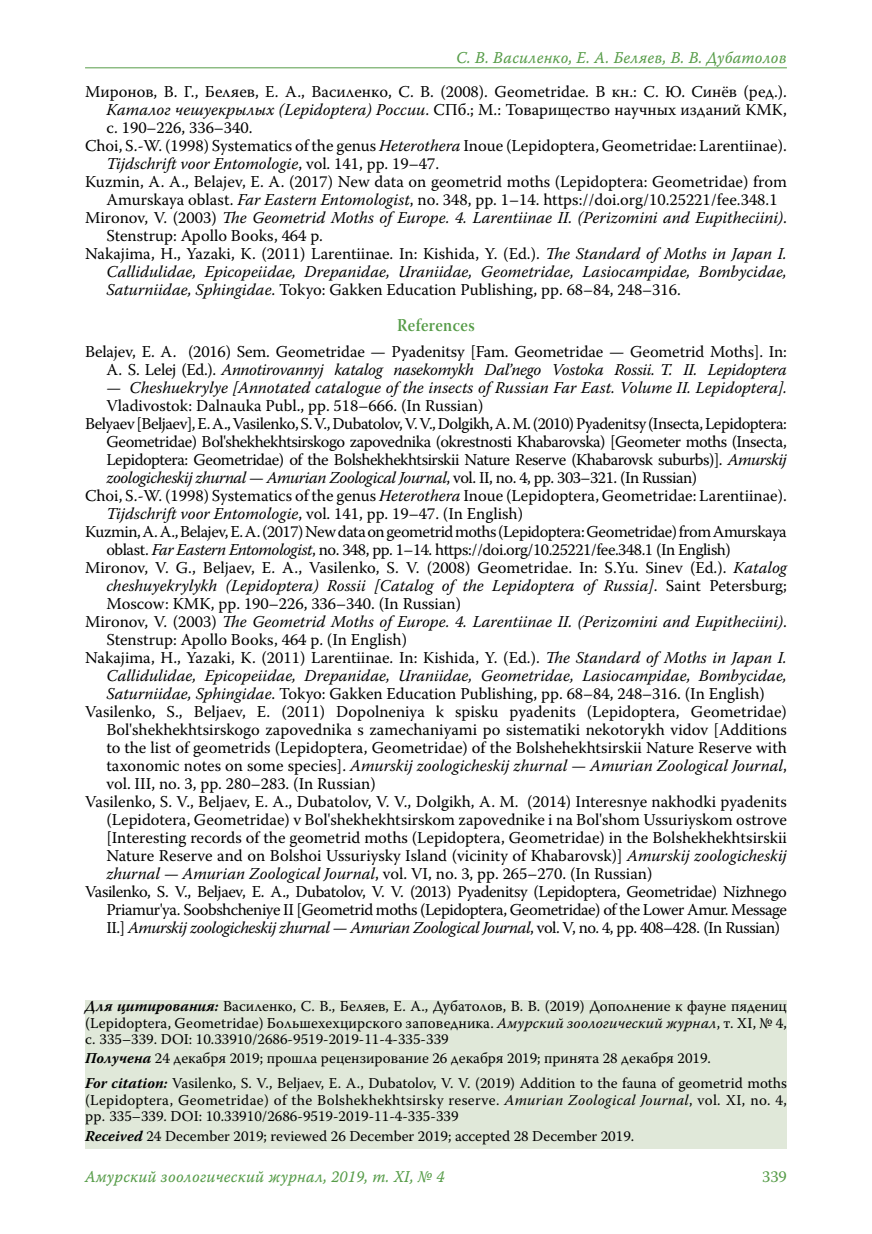
<style>
.page{position:relative;width:872px;height:1234px;background:#fff}
.page>*{position:absolute;margin:0;border:0;box-sizing:border-box;transform-origin:0 0}
.t1{font:18px "Warnock Pro Semibold Subh";letter-spacing:.025em;color:#569c48;scale:.9 1}
.t2{font:16.5px/18px "Warnock Pro";color:#000;text-align:right}
.t3{font:16.5px "Warnock Pro";letter-spacing:-.03em;color:#000}
.t4{font:italic 16.5px "Warnock Pro";color:#000}
.t5{font:italic 16.5px "Warnock Pro";letter-spacing:-.03em;color:#000}
.t6{font:16.5px "Warnock Pro It Capt";letter-spacing:.01em;color:#569c48;scale:.95 1}
.t7{font:16.5px "Warnock Pro";color:#569c48}
.t8{font:15px/16.5px "Warnock Pro";color:#000;text-align:justify}
.t9{font:15px/16.5px "Warnock Pro";letter-spacing:.02em;color:#000}
.s1{font-style:italic}
.s2{font-style:normal}
.s3{font-family:"Calibri";font-style:normal}
.s4{font-weight:700;font-style:italic}
</style>
<div class="page">
<div style="left:85px;top:999px;width:702px;height:149px;background:#e0e8d9"></div>
<hr style="left:85px;top:67px;width:702px;height:1px;background:#569c48">
<p class="t6" style="left:456px;top:48px;width:350px">С. В. Василенко, Е. А. Беляев, В. В. Дубатолов</p>
<p class="t2" style="left:85px;top:82px;width:703px">Миронов, В. Г., Беляев, Е. А., Василенко, С. В. (2008). Geometridae. В кн.: С. Ю. Синёв (ред.).</p>
<p class="t2" style="left:106px;top:100px;width:682px"><span class="s1">Каталог чешуекрылых (Lepidoptera) России</span>. СПб.; М.: Товарищество научных изданий КМК,</p>
<p class="t2" style="left:106px;top:118px;width:148px">с. 190–226, 336–340.</p>
<p class="t2" style="left:85px;top:136px;width:703px">Choi, S.-W. (1998) Systematics of the genus <span class="s1">Heterothera</span> Inoue (Lepidoptera, Geometridae: Larentiinae).</p>
<p class="t4" style="left:106px;top:154px;width:334px">Tijdschrift voor Entomologie<span class="s2">, vol. 141, pp. 19–47.</span></p>
<p class="t2" style="left:85px;top:172px;width:703px">Kuzmin, A. A., Belajev, E. A. (2017) New data on geometrid moths (Lepidoptera: Geometridae) from</p>
<p class="t2" style="left:106px;top:190px;width:673px">Amurskaya oblast. <span class="s1">Far Eastern Entomologist</span>, no. 348, pp. 1–14. https://doi.org/10.25221/fee.348.1</p>
<p class="t4" style="left:85px;top:208px;width:703px"><span class="s2">Mironov, V. (2003)</span> The Geometrid Moths of Europe. 4. Larentiinae II. (Perizomini and Eupitheciini)<span class="s2">.</span></p>
<p class="t2" style="left:106px;top:226px;width:218px">Stenstrup: Apollo Books, 464 p.</p>
<p class="t2" style="left:85px;top:244px;width:703px">Nakajima, H., Yazaki, K. (2011) Larentiinae. In: Kishida, Y. (Ed.). <span class="s1">The Standard of Moths in Japan I.</span></p>
<p class="t4" style="left:106px;top:262px;width:682px">Callidulidae, Epicopeiidae, Drepanidae, Uraniidae, Geometridae, Lasiocampidae, Bombycidae,</p>
<p class="t2" style="left:106px;top:280px;width:576px"><span class="s1">Saturniidae, Sphingidae</span>. Tokyo: Gakken Education Publishing, pp. 68–84, 248–316.</p>
<p class="t1" style="left:397px;top:314px;width:87px">References</p>
<p class="t2" style="left:85px;top:342px;width:703px">Belajev, E. A. (2016) Sem. Geometridae — Pyadenitsy [Fam. Geometridae — Geometrid Moths]. In:<br>A. S. Lelej (Ed.). <span class="s1">Annotirovannyj katalog nasekomykh Dal’nego Vostoka Rossii. T. II. Lepidoptera</span></p>
<p class="t4" style="left:106px;top:377px;width:682px">— Cheshuekrylye [Annotated catalogue of the insects of Russian Far East. Volume II. Lepidoptera].</p>
<p class="t2" style="left:106px;top:396px;width:378px">Vladivostok: Dalnauka Publ., pp. 518–666. (In Russian)</p>
<p class="t3" style="left:85px;top:413px;width:703px">Belyaev [Beljaev], E. A., Vasilenko, S. V., Dubatolov, V. V., Dolgikh, A. M. (2010) Pyadenitsy (Insecta, Lepidoptera:</p>
<p class="t3" style="left:106px;top:431px;width:682px">Geometridae) Bol'shekhekhtsirskogo zapovednika (okrestnosti Khabarovska) [Geometer moths (Insecta,</p>
<p class="t3" style="left:106px;top:449px;width:682px">Lepidoptera: Geometridae) of the Bolshekhekhtsirskii Nature Reserve (Khabarovsk suburbs)]. <span class="s1">Amurskij</span></p>
<p class="t5" style="left:106px;top:467px;width:592px">zoologicheskij zhurnal — Amurian Zoological Journal<span class="s2">, vol. II, no. 4, pp. 303–321. (In Russian)</span></p>
<p class="t2" style="left:85px;top:486px;width:703px">Choi, S.-W. (1998) Systematics of the genus <span class="s1">Heterothera</span> Inoue (Lepidoptera, Geometridae: Larentiinae).</p>
<p class="t2" style="left:106px;top:504px;width:418px"><span class="s1">Tijdschrift voor Entomologie</span>, vol. 141, pp. 19–47. (In English)</p>
<p class="t3" style="left:85px;top:521px;width:703px">Kuzmin, A. A., Belajev, E. A. (2017) New data on geometrid moths (Lepidoptera: Geometridae) from Amurskaya</p>
<p class="t3" style="left:106px;top:539px;width:626px">oblast. <span class="s1">Far Eastern Entomologist</span>, no. 348, pp. 1–14. https://doi.org/10.25221/fee.348.1 (In English)</p>
<p class="t2" style="left:85px;top:558px;width:703px">Mironov, V. G., Beljaev, E. A., Vasilenko, S. V. (2008) Geometridae. In: S.Yu. Sinev (Ed.). <span class="s1">Katalog</span></p>
<p class="t4" style="left:106px;top:575px;width:682px">cheshuyekrylykh (Lepidoptera) Rossii [Catalog of the Lepidoptera of Russia]<span class="s2">. Saint Petersburg;</span></p>
<p class="t2" style="left:106px;top:594px;width:356px">Moscow: KMK, pp. 190–226, 336–340. (In Russian)</p>
<p class="t4" style="left:85px;top:611px;width:703px"><span class="s2">Mironov, V. (2003)</span> The Geometrid Moths of Europe. 4. Larentiinae II. (Perizomini and Eupitheciini)<span class="s2">.</span></p>
<p class="t2" style="left:106px;top:630px;width:302px">Stenstrup: Apollo Books, 464 p. (In English)</p>
<p class="t2" style="left:85px;top:648px;width:703px">Nakajima, H., Yazaki, K. (2011) Larentiinae. In: Kishida, Y. (Ed.). <span class="s1">The Standard of Moths in Japan I.</span></p>
<p class="t4" style="left:106px;top:665px;width:682px">Callidulidae, Epicopeiidae, Drepanidae, Uraniidae, Geometridae, Lasiocampidae, Bombycidae,</p>
<p class="t2" style="left:106px;top:684px;width:660px"><span class="s1">Saturniidae, Sphingidae</span>. Tokyo: Gakken Education Publishing, pp. 68–84, 248–316. (In English)</p>
<p class="t2" style="left:85px;top:702px;width:703px">Vasilenko, S., Beljaev, E. (2011) Dopolneniya k spisku pyadenits (Lepidoptera, Geometridae)</p>
<p class="t2" style="left:106px;top:720px;width:682px">Bol'shekhekhtsirskogo zapovednika s zamechaniyami po sistematiki nekotorykh vidov [Additions</p>
<p class="t2" style="left:106px;top:738px;width:682px">to the list of geometrids (Lepidoptera, Geometridae) of the Bolshehekhtsirskii Nature Reserve with</p>
<p class="t4" style="left:106px;top:755px;width:682px"><span class="s2">taxonomic notes on some species].</span> Amurskij zoologicheskij zhurnal — Amurian Zoological Journal<span class="s2">,</span></p>
<p class="t2" style="left:106px;top:774px;width:271px">vol. III, no. 3, pp. 280–283. (In Russian)</p>
<p class="t2" style="left:85px;top:792px;width:703px">Vasilenko, S. V., Beljaev, E. A., Dubatolov, V. V., Dolgikh, A. M. (2014) Interesnye nakhodki pyadenits</p>
<p class="t2" style="left:106px;top:810px;width:682px">(Lepidotera, Geometridae) v Bol'shekhekhtsirskom zapovednike i na Bol'shom Ussuriyskom ostrove</p>
<p class="t2" style="left:106px;top:828px;width:682px">[Interesting records of the geometrid moths (Lepidoptera, Geometridae) in the Bolshekhekhtsirskii</p>
<p class="t2" style="left:106px;top:846px;width:682px">Nature Reserve and on Bolshoi Ussuriysky Island (vicinity of Khabarovsk)] <span class="s1">Amurskij zoologicheskij</span></p>
<p class="t2" style="left:106px;top:864px;width:547px"><span class="s1">zhurnal — Amurian Zoological Journal</span>, vol. VI, no. 3, pp. 265–270. (In Russian)</p>
<p class="t3" style="left:85px;top:881px;width:703px">Vasilenko, S. V., Beljaev, E. A., Dubatolov, V. V. (2013) Pyadenitsy (Lepidoptera, Geometridae) Nizhnego</p>
<p class="t3" style="left:106px;top:899px;width:682px">Priamur'ya. Soobshcheniye II [Geometrid moths (Lepidoptera, Geometridae) of the Lower Amur. Message</p>
<p class="t5" style="left:106px;top:917px;width:675px"><span class="s2">II.]</span> Amurskij zoologicheskij zhurnal — Amurian Zoological Journal<span class="s2">, vol. V, no. 4, pp. 408–428</span><span class="s3">.</span> <span class="s2">(In Russian)</span></p>
<p class="t8" style="left:85px;top:997px;width:703px"><span class="s4">Для цитирования:</span> Василенко, С. В., Беляев, Е. А., Дубатолов, В. В. (2019) Дополнение к фауне пядениц (Lepidoptera, Geometridae) Большехехцирского заповедника. <span class="s1">Амурский зоологический журнал</span>, т. XI, № 4, с. 335–339. DOI: 10.33910/2686-9519-2019-11-4-335-339</p>
<p class="t8" style="left:85px;top:1045px;width:703px;line-height:25px"><span class="s4">Получена</span> 24 декабря 2019; прошла рецензирование 26 декабря 2019; принята 28 декабря 2019.<br><span class="s4">For citation:</span> Vasilenko, S. V., Beljaev, E. A., Dubatolov, V. V. (2019) Addition to the fauna of geometrid moths</p>
<p class="t9" style="left:85px;top:1091px;width:703px">(Lepidoptera, Geometridae) of the Bolshekhekhtsirsky reserve. <span class="s1">Amurian Zoological Journal</span>, vol. XI, no. 4, pp. 335–339. DOI: 10.33910/2686-9519-2019-11-4-335-339</p>
<p class="t8" style="left:85px;top:1126px;width:551px"><span class="s4">Received</span> 24 December 2019; reviewed 26 December 2019; accepted 28 December 2019.</p>
<p class="t6" style="left:85px;top:1166px;width:380px">Амурский зоологический журнал, 2019, т. XI, № 4</p>
<p class="t7" style="left:762px;top:1166px;width:26px">339</p>
</div>
